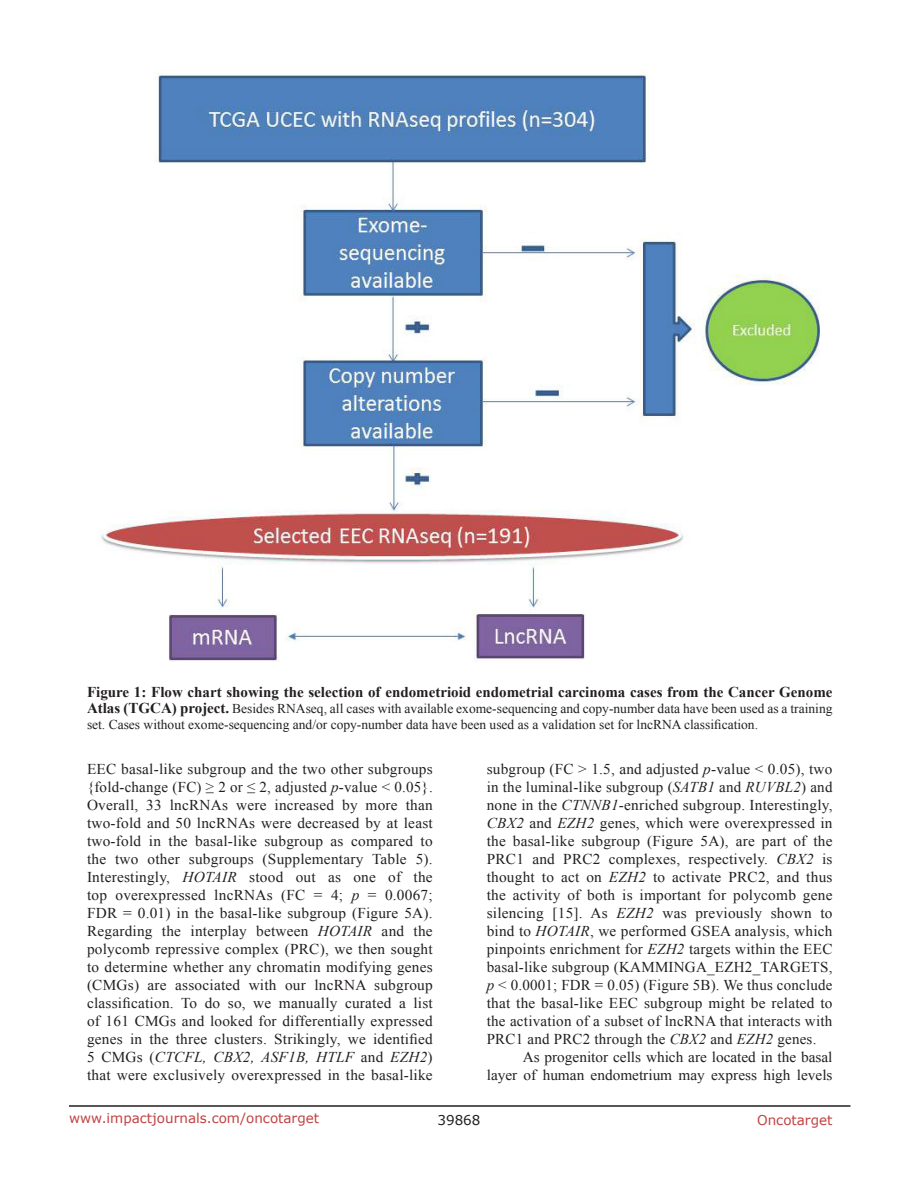
<style>
.page{position:relative;width:918px;height:1188px;background:#fff}
.page>*{position:absolute;margin:0;border:0;box-sizing:border-box;transform-origin:0 0}
.BodyText{font:15px/18px "Times New Roman";letter-spacing:.015em;color:#231f20;text-align:justify}
.FigureText{font:700 15px "Times New Roman";color:#231f20}
.FigureText-2{font:13.5px/16.2px "Times New Roman";color:#231f20}
.t1{font:13.5px "Verdana";color:#c24141}
.t2{font:13.5px "Verdana";color:#231f20}
.s1{font-weight:700;font-size:15px}
.s2{font-style:italic}
</style>
<div class="page">
<hr style="left:69px;top:1105px;width:781px;height:2px;background:#231f20">
<img style="left:101px;top:72px;width:719px;height:589px">
<p class="FigureText" style="left:87px;top:681px;width:747px">Figure 1: Flow chart showing the selection of endometrioid endometrial carcinoma cases from the Cancer Genome</p>
<p class="FigureText-2" style="left:87px;top:700px;width:747px"><span class="s1">Atlas (TGCA) project.</span> Besides RNAseq, all cases with available exome-sequencing and copy-number data have been used as a training set. Cases without exome-sequencing and/or copy-number data have been used as a validation set for lncRNA classification.</p>
<p class="BodyText" style="left:87px;top:760px;width:347px">EEC basal-like subgroup and the two other subgroups {fold-change (FC) ≥ 2 or ≤ 2, adjusted <span class="s2">p</span>-value &lt; 0.05}.<br>Overall, 33 lncRNAs were increased by more than two-fold and 50 lncRNAs were decreased by at least two-fold in the basal-like subgroup as compared to the two other subgroups (Supplementary Table 5).<br>Interestingly, <span class="s2">HOTAIR</span> stood out as one of the top overexpressed lncRNAs (FC = 4; <span class="s2">p</span> = 0.0067; FDR = 0.01) in the basal-like subgroup (Figure 5A).<br>Regarding the interplay between <span class="s2">HOTAIR</span> and the polycomb repressive complex (PRC), we then sought to determine whether any chromatin modifying genes (CMGs) are associated with our lncRNA subgroup classification. To do so, we manually curated a list of 161 CMGs and looked for differentially expressed genes in the three clusters. Strikingly, we identified 5 CMGs (<span class="s2">CTCFL, CBX2, ASF1B, HTLF</span> and <span class="s2">EZH2</span>) that were exclusively overexpressed in the basal-like</p>
<p class="BodyText" style="left:487px;top:760px;width:347px">subgroup (FC &gt; 1.5, and adjusted <span class="s2">p</span>-value &lt; 0.05), two in the luminal-like subgroup (<span class="s2">SATB1</span> and <span class="s2">RUVBL2</span>) and none in the <span class="s2">CTNNB1</span>-enriched subgroup. Interestingly, <span class="s2">CBX2</span> and <span class="s2">EZH2</span> genes, which were overexpressed in the basal-like subgroup (Figure 5A), are part of the PRC1 and PRC2 complexes, respectively. <span class="s2">CBX2</span> is thought to act on <span class="s2">EZH2</span> to activate PRC2, and thus the activity of both is important for polycomb gene silencing [15]. As <span class="s2">EZH2</span> was previously shown to bind to <span class="s2">HOTAIR</span>, we performed GSEA analysis, which pinpoints enrichment for <span class="s2">EZH2</span> targets within the EEC basal-like subgroup (KAMMINGA_EZH2_TARGETS, <span class="s2">p</span> &lt; 0.0001; FDR = 0.05) (Figure 5B). We thus conclude that the basal-like EEC subgroup might be related to the activation of a subset of lncRNA that interacts with PRC1 and PRC2 through the <span class="s2">CBX2</span> and <span class="s2">EZH2</span> genes.</p>
<p class="BodyText" style="left:487px;top:1048px;width:347px;text-align:right">As progenitor cells which are located in the basal<br>layer of human endometrium may express high levels</p>
<p class="t1" style="left:69px;top:1109px;width:252px">www.impactjournals.com/oncotarget</p>
<p class="t2" style="left:438px;top:1111px;width:44px">39868</p>
<p class="t1" style="left:757px;top:1111px;width:77px">Oncotarget</p>
</div>
